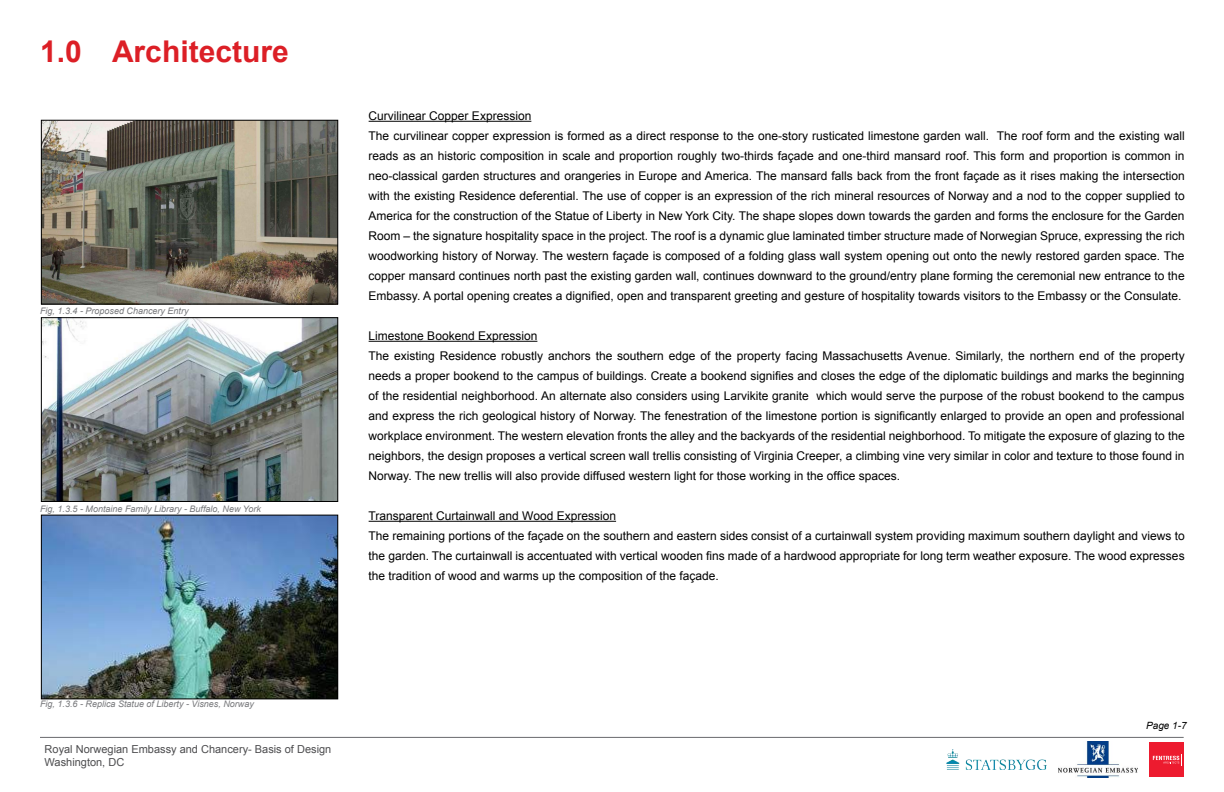
<style>
.page{position:relative;width:1224px;height:792px;background:#fff}
.page>*{position:absolute;margin:0;border:0;box-sizing:border-box;transform-origin:0 0}
.t1{font:700 30px "Arial";color:#dc1f26}
.t2{font:12px/20px "Arial";color:#000}
.t3{font:11px/13.2px "Arial";color:#4d4d4f}
.t4{font:italic 10px "Arial";color:#000}
.t5{font:italic 9px "Arial";color:#77787b}
</style>
<div class="page">
<hr style="left:369px;top:121px;width:162px;height:1px;background:#000">
<hr style="left:369px;top:341px;width:168px;height:1px;background:#000">
<hr style="left:369px;top:521px;width:247px;height:1px;background:#000">
<img style="left:43px;top:122px;width:293px;height:181px">
<div style="left:41px;top:120px;width:297px;height:185px;border:1px solid #000"></div>
<img style="left:43px;top:517px;width:293px;height:180px">
<div style="left:41px;top:515px;width:297px;height:184px;border:1px solid #000"></div>
<img style="left:43px;top:319px;width:293px;height:181px">
<div style="left:41px;top:317px;width:297px;height:185px;border:1px solid #000"></div>
<div style="left:1149px;top:743px;width:35px;height:34px;background:#ed1b2f"></div>
<svg style="left:1153px;top:754px;width:29px;height:12px"></svg>
<hr style="left:40px;top:737px;width:1144px;height:1px;background:#696a6d">
<img style="left:1058px;top:742px;width:79px;height:36px">
<img style="left:947px;top:750px;width:99px;height:20px">
<h1 class="t1" style="left:40px;top:31px;width:250px">1.0 Architecture</h1>
<p class="t5" style="left:40px;top:305px;width:150px">Fig, 1.3.4 - Proposed Chancery Entry</p>
<p class="t5" style="left:40px;top:503px;width:222px">Fig, 1.3.5 - Montaine Family Library - Buffalo, New York</p>
<p class="t2" style="left:369px;top:106px;width:818px">Curvilinear Copper Expression<br>The curvilinear copper expression is formed as a direct response to the one-story rusticated limestone garden wall. The roof form and the existing wall reads as an historic composition in scale and proportion roughly two-thirds façade and one-third mansard roof. This form and proportion is common in neo-classical garden structures and orangeries in Europe and America. The mansard falls back from the front façade as it rises making the intersection with the existing Residence deferential. The use of copper is an expression of the rich mineral resources of Norway and a nod to the copper supplied to America for the construction of the Statue of Liberty in New York City. The shape slopes down towards the garden and forms the enclosure for the Garden Room – the signature hospitality space in the project. The roof is a dynamic glue laminated timber structure made of Norwegian Spruce, expressing the rich woodworking history of Norway. The western façade is composed of a folding glass wall system opening out onto the newly restored garden space. The copper mansard continues north past the existing garden wall, continues downward to the ground/entry plane forming the ceremonial new entrance to the Embassy. A portal opening creates a dignified, open and transparent greeting and gesture of hospitality towards visitors to the Embassy or the Consulate.</p>
<p class="t2" style="left:369px;top:326px;width:818px">Limestone Bookend Expression<br>The existing Residence robustly anchors the southern edge of the property facing Massachusetts Avenue. Similarly, the northern end of the property needs a proper bookend to the campus of buildings. Create a bookend signifies and closes the edge of the diplomatic buildings and marks the beginning of the residential neighborhood. An alternate also considers using Larvikite granite which would serve the purpose of the robust bookend to the campus and express the rich geological history of Norway. The fenestration of the limestone portion is significantly enlarged to provide an open and professional workplace environment. The western elevation fronts the alley and the backyards of the residential neighborhood. To mitigate the exposure of glazing to the neighbors, the design proposes a vertical screen wall trellis consisting of Virginia Creeper, a climbing vine very similar in color and texture to those found in Norway. The new trellis will also provide diffused western light for those working in the office spaces.</p>
<p class="t2" style="left:369px;top:506px;width:818px">Transparent Curtainwall and Wood Expression<br>The remaining portions of the façade on the southern and eastern sides consist of a curtainwall system providing maximum southern daylight and views to the garden. The curtainwall is accentuated with vertical wooden fins made of a hardwood appropriate for long term weather exposure. The wood expresses the tradition of wood and warms up the composition of the façade.</p>
<p class="t5" style="left:40px;top:698px;width:215px">Fig, 1.3.6 - Replica Statue of Liberty - Visnes, Norway</p>
<p class="t3" style="left:45px;top:743px;width:288px">Royal Norwegian Embassy and Chancery- Basis of Design<br>Washington, DC</p>
<p class="t4" style="left:1146px;top:719px;width:42px">Page 1-7</p>
</div>
